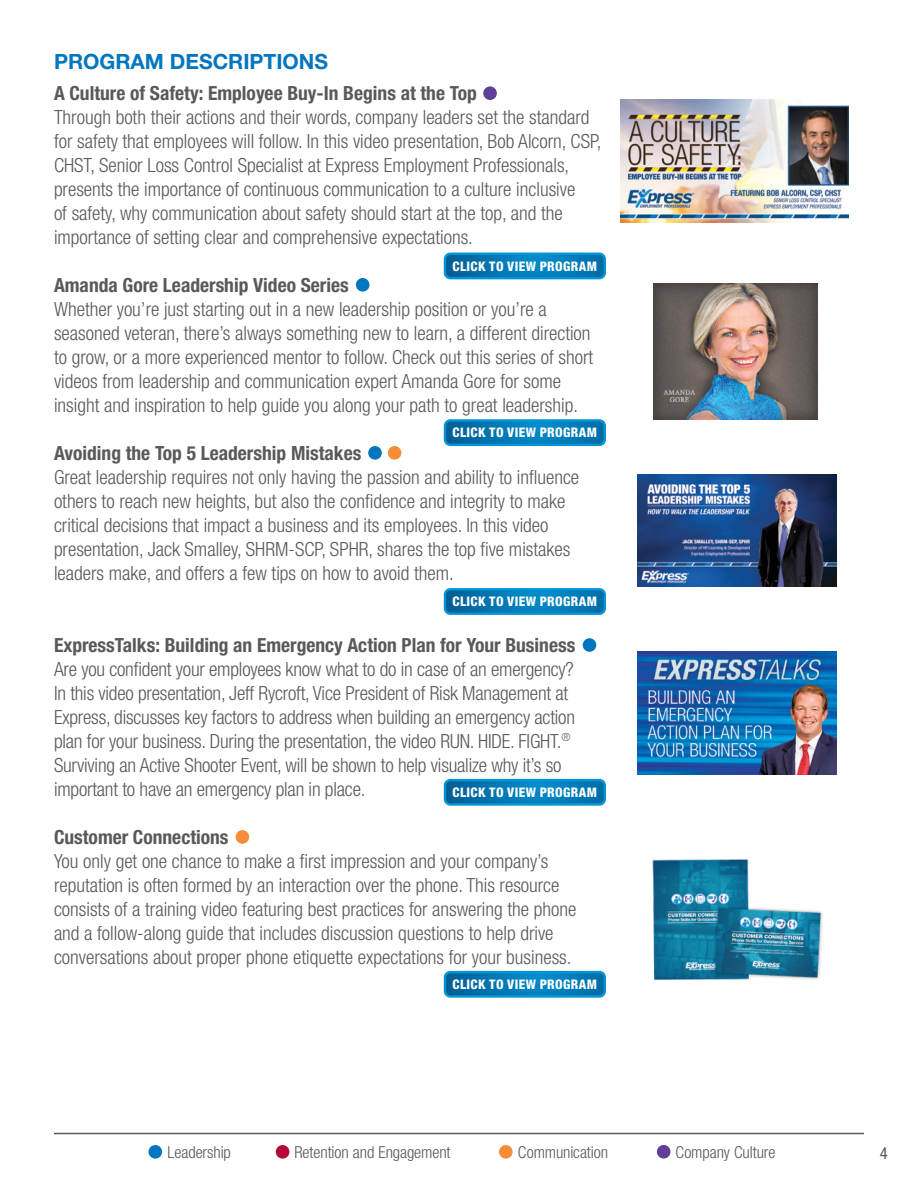
<style>
.page{position:relative;width:918px;height:1188px;background:#fff}
.page>*{position:absolute;margin:0;border:0;box-sizing:border-box;transform-origin:0 0}
.Body_copy_LARGE{font:700 21px "Helvetica Neue LT Std";color:#0076c0}
.Body_copy_LARGE-2{font:300 condensed 19.5px/24px "Helvetica Neue LT Std";color:#58595b}
.Body_copy_LARGE-3{font:700 condensed 19.5px "Helvetica Neue LT Std";color:#58595b}
.Subhead{font:300 condensed 16.5px "Helvetica Neue LT Std";letter-spacing:-.005em;color:#58595b}
.Body_copy{font:condensed 16.5px "Helvetica Neue LT Std";color:#58595b}
.t1{font:800 condensed 13.2px "Helvetica Neue LT Std";letter-spacing:.03em;color:#fff}
</style>
<div class="page">
<div style="left:499px;top:1145px;width:14px;height:14px;background:#f78d39;border-radius:50%"></div>
<div style="left:149px;top:1145px;width:13px;height:14px;background:#0076c0;border-radius:50%"></div>
<div style="left:657px;top:1145px;width:13px;height:14px;background:#603f99;border-radius:50%"></div>
<div style="left:276px;top:1145px;width:13px;height:14px;background:#b30838;border-radius:50%"></div>
<hr style="left:54px;top:1133px;width:810px;height:1px;background:#58595b">
<div style="left:483px;top:86px;width:14px;height:14px;background:#603f99;border-radius:50%"></div>
<div style="left:388px;top:446px;width:13px;height:14px;background:#f78d39;border-radius:50%"></div>
<div style="left:356px;top:278px;width:14px;height:14px;background:#0076c0;border-radius:50%"></div>
<div style="left:368px;top:446px;width:14px;height:14px;background:#0076c0;border-radius:50%"></div>
<div style="left:583px;top:638px;width:13px;height:14px;background:#0076c0;border-radius:50%"></div>
<img style="left:637px;top:474px;width:200px;height:113px">
<img style="left:654px;top:283px;width:164px;height:136px">
<img style="left:621px;top:99px;width:228px;height:123px">
<div style="left:236px;top:830px;width:13px;height:14px;background:#f78d39;border-radius:50%"></div>
<img style="left:652px;top:859px;width:171px;height:121px">
<img style="left:637px;top:652px;width:200px;height:123px">
<svg style="left:445px;top:254px;width:160px;height:24px;background:#0077b3"></svg>
<div style="left:444px;top:253px;width:162px;height:26px;border:2px solid #0096d6;border-radius:5px"></div>
<svg style="left:445px;top:422px;width:158px;height:23px;background:#0077b3"></svg>
<div style="left:444px;top:419px;width:162px;height:27px;border:2px solid #0096d6;border-radius:5px"></div>
<svg style="left:447px;top:591px;width:156px;height:21px;background:#0077b3"></svg>
<div style="left:444px;top:588px;width:162px;height:27px;border:2px solid #0096d6;border-radius:5px"></div>
<svg style="left:445px;top:972px;width:158px;height:23px;background:#0077b3"></svg>
<div style="left:444px;top:971px;width:162px;height:27px;border:2px solid #0096d6;border-radius:5px"></div>
<svg style="left:445px;top:780px;width:158px;height:23px;background:#0077b3"></svg>
<div style="left:444px;top:779px;width:162px;height:27px;border:2px solid #0096d6;border-radius:5px"></div>
<p class="Body_copy_LARGE" style="left:54px;top:49px;width:276px">PROGRAM DESCRIPTIONS</p>
<p class="Body_copy_LARGE-3" style="left:54px;top:81px;width:424px">A Culture of Safety: Employee Buy-In Begins at the Top</p>
<p class="Body_copy_LARGE-2" style="left:54px;top:105px;width:549px">Through both their actions and their words, company leaders set the standard for safety that employees will follow. In this video presentation, Bob Alcorn, CSP, CHST, Senior Loss Control Specialist at Express Employment Professionals, presents the importance of continuous communication to a culture inclusive<br>of safety, why communication about safety should start at the top, and the importance of setting clear and comprehensive expectations.</p>
<p class="Body_copy_LARGE-3" style="left:54px;top:273px;width:296px">Amanda Gore Leadership Video Series</p>
<p class="Body_copy_LARGE-2" style="left:54px;top:297px;width:541px">Whether you’re just starting out in a new leadership position or you’re a seasoned veteran, there’s always something new to learn, a different direction to grow, or a more experienced mentor to follow. Check out this series of short videos from leadership and communication expert Amanda Gore for some insight and inspiration to help guide you along your path to great leadership.</p>
<p class="Body_copy_LARGE-3" style="left:54px;top:441px;width:309px">Avoiding the Top 5 Leadership Mistakes</p>
<p class="Body_copy_LARGE-2" style="left:54px;top:465px;width:527px">Great leadership requires not only having the passion and ability to influence others to reach new heights, but also the confidence and integrity to make critical decisions that impact a business and its employees. In this video presentation, Jack Smalley, SHRM-SCP, SPHR, shares the top five mistakes leaders make, and offers a few tips on how to avoid them.</p>
<p class="t1" style="left:453px;top:258px;width:146px">CLICK TO VIEW PROGRAM</p>
<p class="t1" style="left:453px;top:424px;width:146px">CLICK TO VIEW PROGRAM</p>
<p class="t1" style="left:453px;top:593px;width:146px">CLICK TO VIEW PROGRAM</p>
<p class="Body_copy_LARGE-3" style="left:54px;top:633px;width:523px">ExpressTalks: Building an Emergency Action Plan for Your Business</p>
<p class="Body_copy_LARGE-2" style="left:54px;top:657px;width:523px">Are you confident your employees know what to do in case of an emergency?<br>In this video presentation, Jeff Rycroft, Vice President of Risk Management at Express, discusses key factors to address when building an emergency action plan for your business. During the presentation, the video RUN. HIDE. FIGHT.<sup>® </sup>Surviving an Active Shooter Event, will be shown to help visualize why it’s so important to have an emergency plan in place.</p>
<p class="Body_copy_LARGE-3" style="left:54px;top:825px;width:176px">Customer Connections</p>
<p class="Body_copy_LARGE-2" style="left:54px;top:849px;width:524px">You only get one chance to make a first impression and your company’s reputation is often formed by an interaction over the phone. This resource consists of a training video featuring best practices for answering the phone and a follow-along guide that includes discussion questions to help drive conversations about proper phone etiquette expectations for your business.</p>
<p class="t1" style="left:453px;top:784px;width:146px">CLICK TO VIEW PROGRAM</p>
<p class="t1" style="left:453px;top:976px;width:146px">CLICK TO VIEW PROGRAM</p>
<p class="Subhead" style="left:167px;top:1142px;width:65px">Leadership</p>
<p class="Subhead" style="left:294px;top:1142px;width:158px">Retention and Engagement</p>
<p class="Subhead" style="left:518px;top:1142px;width:92px">Communication</p>
<p class="Subhead" style="left:676px;top:1142px;width:101px">Company Culture</p>
<p class="Body_copy" style="left:880px;top:1144px;width:9px">4</p>
</div>
